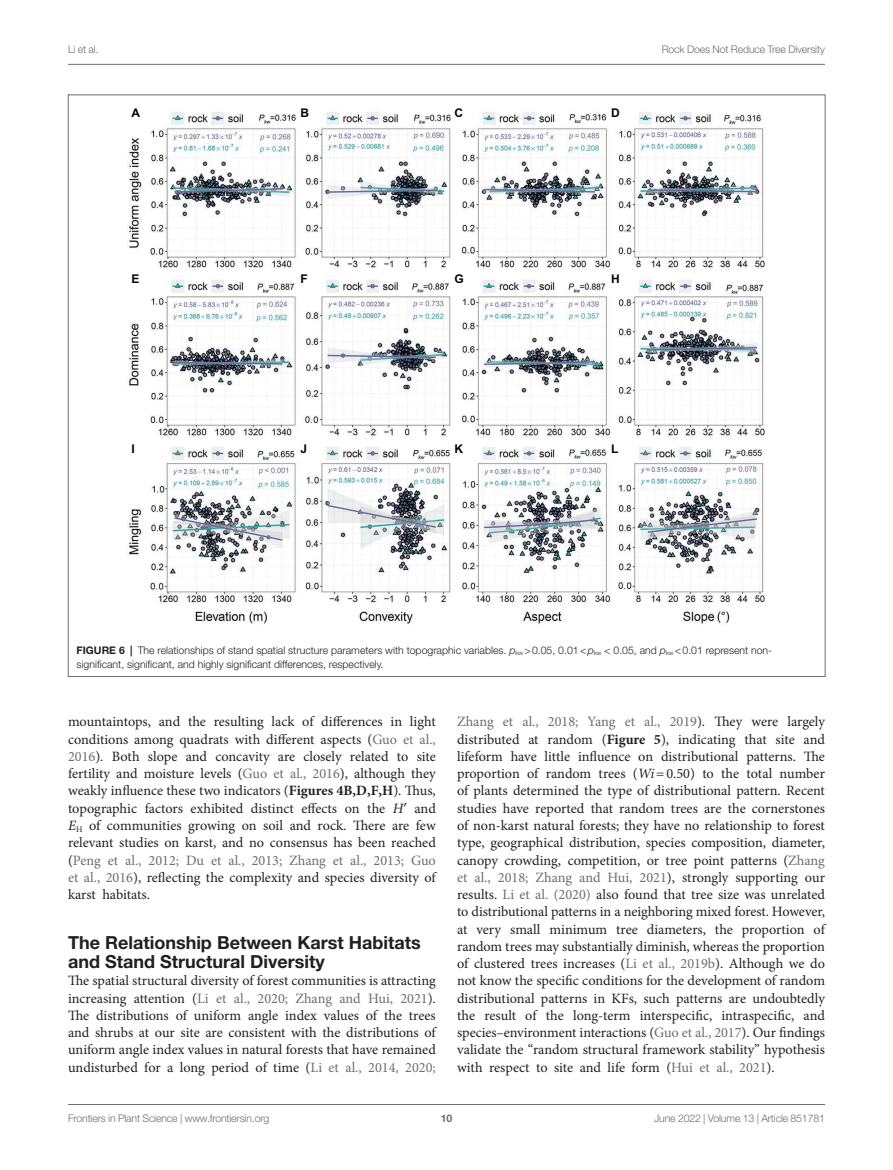
<style>
.page{position:relative;width:893px;height:1170px;background:#fff}
.page>*{position:absolute;margin:0;border:0;box-sizing:border-box;transform-origin:0 0}
.HEAD_2{font:700 18px/18.8px "Helvetica Neue LT Std";color:#231f20}
.TEXT_FLUSH{font:14.25px/17.2px "Minion Pro";color:#231f20;text-align:justify}
.TEXT{font:14.25px/17.2px "Minion Pro";letter-spacing:-.005em;color:#231f20;text-align:justify}
.t1{font:700 12px "Arial";color:#040503}
.FIG_LEG{font:300 10.5px/14.2px "Helvetica Neue LT Std";color:#231f20}
.t2{font:300 10.5px "Helvetica Neue LT Std";letter-spacing:-.015em;color:#6c6d70}
.t3{font:700 10.5px "Helvetica Neue LT Std";color:#6c6d70}
.s1{font-weight:700}
.s2{font-style:italic}
.s3{color:#6c6d70}
.s4{font-family:"Gentium Plus"}
</style>
<div class="page">
<hr style="left:68px;top:64px;width:757px;height:1px;background:#6c6d70">
<hr style="left:68px;top:1104px;width:757px;height:1px;background:#6c6d70">
<img style="left:128px;top:112px;width:637px;height:512px">
<p class="t2" style="left:68px;top:42px;width:32px">Li et al.</p>
<p class="t2" style="left:662px;top:42px;width:165px">Rock Does Not Reduce Tree Diversity</p>
<p class="t1" style="left:132px;top:105px;width:10px">A</p>
<p class="t1" style="left:301px;top:105px;width:10px">B</p>
<p class="t1" style="left:455px;top:105px;width:10px">C</p>
<p class="t1" style="left:611px;top:105px;width:10px">D</p>
<p class="t1" style="left:132px;top:270px;width:10px">E</p>
<p class="t1" style="left:301px;top:270px;width:9px">F</p>
<p class="t1" style="left:455px;top:270px;width:11px">G</p>
<p class="t1" style="left:611px;top:270px;width:10px">H</p>
<p class="t1" style="left:132px;top:440px;width:5px">I</p>
<p class="t1" style="left:301px;top:440px;width:8px">J</p>
<p class="t1" style="left:455px;top:440px;width:10px">K</p>
<p class="t1" style="left:611px;top:440px;width:9px">L</p>
<p class="FIG_LEG" style="left:77px;top:642px;width:697px"><span class="s1">FIGURE 6 |</span> The relationships of stand spatial structure parameters with topographic variables. <span class="s2">p</span><sub>kw</sub> &gt;0.05, 0.01&lt;<span class="s2">p</span><sub>kw</sub> <span class="s2">&lt;</span> 0.05, and <span class="s2">p</span><sub>kw</sub> &lt;0.01 represent non&shy;significant, significant, and highly significant differences, respectively.</p>
<p class="TEXT" style="left:68px;top:713px;width:369px">mountaintops, and the resulting lack of differences in light conditions among quadrats with different aspects (<span class="s3">Guo et al., 2016</span>). Both slope and concavity are closely related to site fertility and moisture levels (<span class="s3">Guo et al., 2016</span>), although they weakly influence these two indicators (<span class="s1">Figures 4B,D,F,H</span>). Thus, topographic factors exhibited distinct effects on the <span class="s2">H</span><span class="s4">′</span> and <span class="s2">E</span><sub>H</sub> of communities growing on soil and rock. There are few relevant studies on karst, and no consensus has been reached (<span class="s3">Peng et al., 2012; Du et al., 2013; Zhang et al., 2013; Guo et al., 2016</span>), reflecting the complexity and species diversity of karst habitats.</p>
<p class="HEAD_2" style="left:68px;top:933px;width:354px">The Relationship Between Karst Habitats and Stand Structural Diversity</p>
<p class="TEXT_FLUSH" style="left:68px;top:972px;width:369px">The spatial structural diversity of forest communities is attracting increasing attention (<span class="s3">Li et al., 2020; Zhang and Hui, 2021</span>).<br>The distributions of uniform angle index values of the trees and shrubs at our site are consistent with the distributions of uniform angle index values in natural forests that have remained undisturbed for a long period of time (<span class="s3">Li et al., 2014, 2020;</span></p>
<p class="TEXT_FLUSH" style="left:457px;top:713px;width:369px"><span class="s3">Zhang et al., 2018; Yang et al., 2019</span>). They were largely distributed at random (<span class="s1">Figure 5</span>), indicating that site and lifeform have little influence on distributional patterns. The proportion of random trees (<span class="s2">Wi</span>=0.50) to the total number of plants determined the type of distributional pattern. Recent studies have reported that random trees are the cornerstones of non-karst natural forests; they have no relationship to forest type, geographical distribution, species composition, diameter, canopy crowding, competition, or tree point patterns (<span class="s3">Zhang et al., 2018; Zhang and Hui, 2021</span>), strongly supporting our results. <span class="s3">Li et al. (2020)</span> also found that tree size was unrelated to distributional patterns in a neighboring mixed forest. However, at very small minimum tree diameters, the proportion of random trees may substantially diminish, whereas the proportion of clustered trees increases (<span class="s3">Li et al., 2019b</span>). Although we do not know the specific conditions for the development of random distributional patterns in KFs, such patterns are undoubtedly the result of the long-term interspecific, intraspecific, and species–environment interactions (<span class="s3">Guo et al., 2017</span>). Our findings validate the “random structural framework stability” hypothesis with respect to site and life form (<span class="s3">Hui et al., 2021</span>).</p>
<p class="t2" style="left:68px;top:1111px;width:203px">Frontiers in Plant Science | www.frontiersin.org</p>
<p class="t3" style="left:441px;top:1111px;width:13px">10</p>
<p class="t2" style="left:654px;top:1111px;width:172px">June 2022 | Volume 13 | Article 851781</p>
</div>
